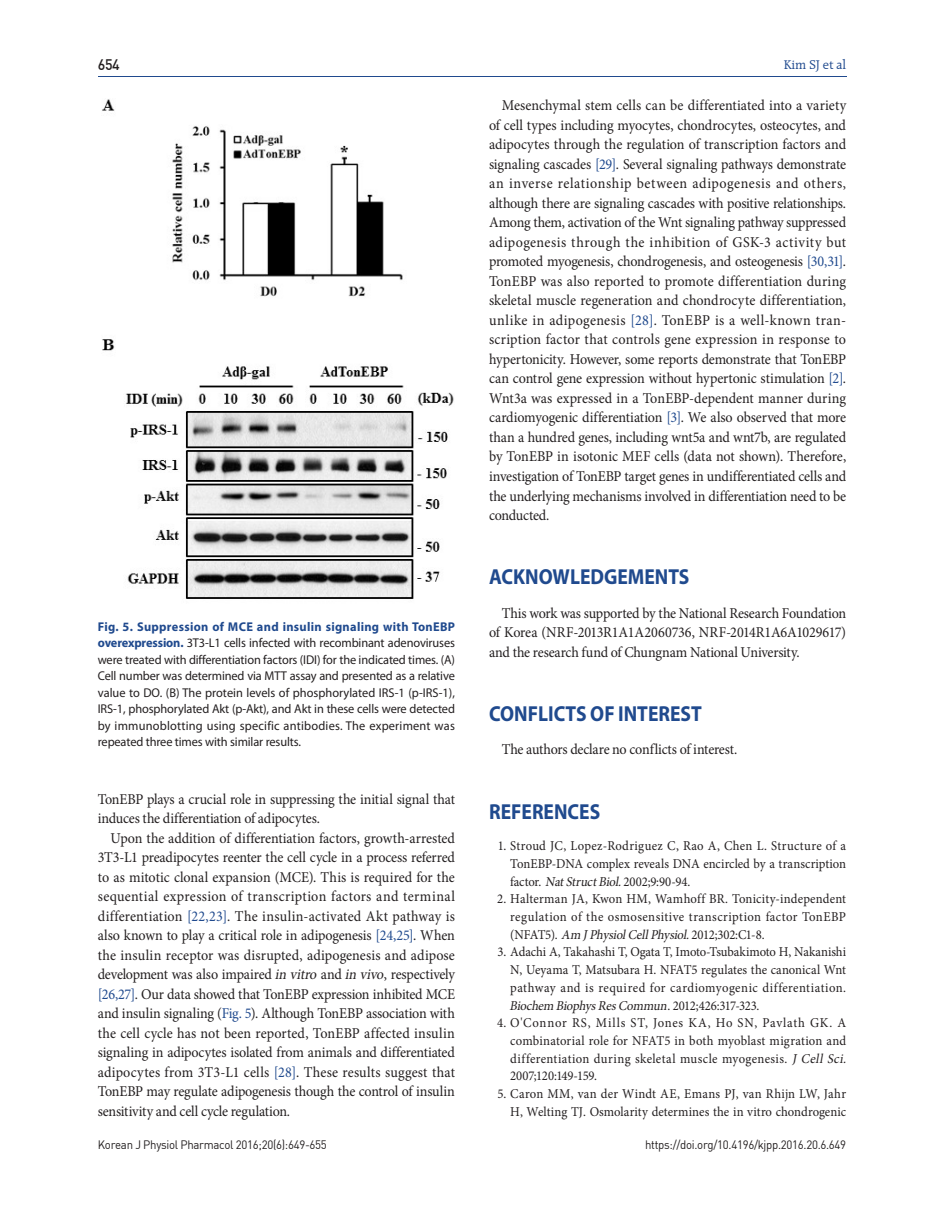
<style>
.page{position:relative;width:944px;height:1217px;background:#fff}
.page>*{position:absolute;margin:0;border:0;box-sizing:border-box;transform-origin:0 0}
.t1{font:700 21.75px "Myriad Pro";letter-spacing:-.015em;color:#204a8e;scale:.9 1}
.t2{font:15px/19.5px "Minion Pro";letter-spacing:-.015em;color:#231f20;text-align:justify;scale:.94 1}
.t3{font:15px "Dinmed";color:#231f20;scale:.95 1}
.t4{font:13.5px/17.7px "Minion Pro";letter-spacing:.02em;color:#231f20;text-align:justify;scale:.94 1}
.t5{font:13.5px "Raleigh BT";letter-spacing:-.01em;color:#204a8e}
.t6{font:12.75px/16.5px "Myriad Pro";letter-spacing:-.01em;color:#231f20;text-align:justify}
.t7{font:12px "Dinreg";letter-spacing:-.025em;color:#231f20;scale:.95 1}
.s1{font-weight:700;color:#204a8e}
.s2{color:#204a8e}
.s3{font-style:italic}
</style>
<div class="page">
<hr style="left:98px;top:76px;width:748px;height:1px;background:#204a8e">
<img style="left:102px;top:99px;width:352px;height:500px">
<p class="t3" style="left:98px;top:55px;width:25px">654</p>
<p class="t6" style="left:98px;top:617px;width:359px"><span class="s1">Fig. 5. Suppression of MCE and insulin signaling with TonEBP overexpression.</span> 3T3-L1 cells infected with recombinant adenoviruses were treated with differentiation factors (IDI) for the indicated times. (A)<br>Cell number was determined via MTT assay and presented as a relative value to DO. (B) The protein levels of phosphorylated IRS-1 (p-IRS-1), IRS-1, phosphorylated Akt (p-Akt), and Akt in these cells were detected by immunoblotting using specific antibodies. The experiment was repeated three times with similar results.</p>
<p class="t2" style="left:98px;top:789px;width:381px">TonEBP plays a crucial role in suppressing the initial signal that induces the differentiation of adipocytes.</p>
<p class="t2" style="left:98px;top:828px;width:382px;text-indent:13px">Upon the addition of differentiation factors, growth-arrested 3T3-L1 preadipocytes reenter the cell cycle in a process referred to as mitotic clonal expansion (MCE). This is required for the sequential expression of transcription factors and terminal differentiation <span class="s2">[22,23]</span>. The insulin-activated Akt pathway is also known to play a critical role in adipogenesis <span class="s2">[24,25]</span>. When the insulin receptor was disrupted, adipogenesis and adipose development was also impaired <span class="s3">in vitro</span> and <span class="s3">in vivo</span>, respectively <span class="s2">[26,27]</span>. Our data showed that TonEBP expression inhibited MCE and insulin signaling (<span class="s2">Fig. 5</span>). Although TonEBP association with the cell cycle has not been reported, TonEBP affected insulin signaling in adipocytes isolated from animals and differentiated adipocytes from 3T3-L1 cells <span class="s2">[28]</span>. These results suggest that TonEBP may regulate adipogenesis though the control of insulin sensitivity and cell cycle regulation.</p>
<p class="t5" style="left:784px;top:56px;width:64px">Kim SJ et al</p>
<p class="t2" style="left:489px;top:96px;width:382px;text-indent:13px">Mesenchymal stem cells can be differentiated into a variety of cell types including myocytes, chondrocytes, osteocytes, and adipocytes through the regulation of transcription factors and signaling cascades <span class="s2">[29]</span>. Several signaling pathways demonstrate an inverse relationship between adipogenesis and others, although there are signaling cascades with positive relationships.<br>Among them, activation of the Wnt signaling pathway suppressed adipogenesis through the inhibition of GSK-3 activity but promoted myogenesis, chondrogenesis, and osteogenesis <span class="s2">[30,31]</span>.<br>TonEBP was also reported to promote differentiation during skeletal muscle regeneration and chondrocyte differentiation, unlike in adipogenesis <span class="s2">[28]</span>. TonEBP is a well-known tran&shy;scription factor that controls gene expression in response to hypertonicity. However, some reports demonstrate that TonEBP can control gene expression without hypertonic stimulation <span class="s2">[2]</span>.<br>Wnt3a was expressed in a TonEBP-dependent manner during cardiomyogenic differentiation <span class="s2">[3]</span>. We also observed that more than a hundred genes, including wnt5a and wnt7b, are regulated by TonEBP in isotonic MEF cells (data not shown). Therefore, investigation of TonEBP target genes in undifferentiated cells and the underlying mechanisms involved in differentiation need to be conducted.</p>
<h1 class="t1" style="left:489px;top:562px;width:29px">Acknowledgement</h1>
<h1 class="t1" style="left:679px;top:562px;width:13px">S</h1>
<p class="t2" style="left:489px;top:603px;width:381px;text-indent:13px">This work was supported by the National Research Foundation of Korea (NRF-2013R1A1A2060736, NRF-2014R1A6A1029617) and the research fund of Chungnam National University.</p>
<h1 class="t1" style="left:489px;top:699px;width:26px">Conflicts</h1>
<h1 class="t1" style="left:590px;top:699px;width:51px">of Interest</h1>
<p class="t2" style="left:502px;top:739px;width:252px">The authors declare no conflicts of interest.</p>
<h1 class="t1" style="left:489px;top:796px;width:26px">References</h1>
<p class="t4" style="left:510px;top:836px;width:359px;text-indent:-12px">1. Stroud JC, Lopez-Rodriguez C, Rao A, Chen L. Structure of a TonEBP-DNA complex reveals DNA encircled by a transcription factor. <span class="s3">NatStructBiol.</span>2002;9:90-94.</p>
<p class="t4" style="left:510px;top:890px;width:359px;text-indent:-13px">2. Halterman JA, Kwon HM, Wamhoff BR. Tonicity-independent regulation of the osmosensitive transcription factor TonEBP (NFAT5). <span class="s3">Am JPhysiolCellPhysiol.</span>2012;302:C1-8.</p>
<p class="t4" style="left:509px;top:943px;width:360px;text-indent:-12px">3. Adachi A, Takahashi T, Ogata T, Imoto-Tsubakimoto H, Nakanishi N, Ueyama T, Matsubara H. NFAT5 regulates the canonical Wnt pathway and is required for cardiomyogenic differentiation.<br><span class="s3">Biochem BiophysResCommun</span>. 2 0 1 2 ; 4 2 6 : 3 1 7 - 3 2 3 .</p>
<p class="t4" style="left:510px;top:1013px;width:362px;text-align:left;text-indent:-13px">4. O'Connor RS, Mills ST, Jones KA, Ho SN, Pavlath GK. A combinatorial role for NFAT5 in both myoblast migration and differentiation during skeletal muscle myogenesis. <span class="s3">J Cell Sci.<br></span>2007;120:149-159.</p>
<p class="t4" style="left:498px;top:1084px;width:372px;text-align:right">5. Caron MM, van der Windt AE, Emans PJ, van Rhijn LW, Jahr<br>H, Welting TJ. Osmolarity determines the in vitro chondrogenic</p>
<p class="t7" style="left:98px;top:1136px;width:243px">Korean J Physiol Pharmacol 2016;20(6):649-655</p>
<p class="t7" style="left:645px;top:1136px;width:213px">https://doi.org/10.4196/kjpp.2016.20.6.649</p>
</div>
